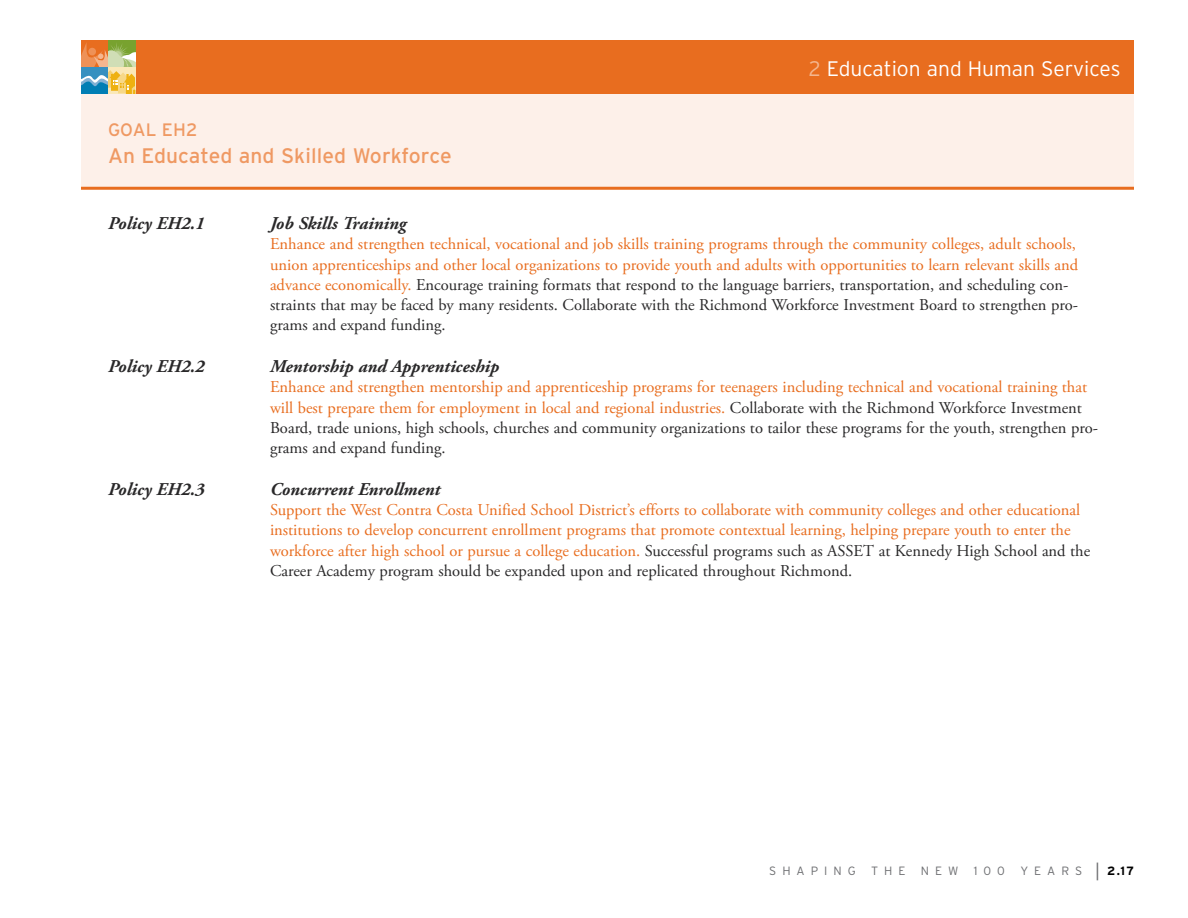
<style>
.page{position:relative;width:1188px;height:918px;background:#fff}
.page>*{position:absolute;margin:0;border:0;box-sizing:border-box;transform-origin:0 0}
.t1{font:21px "Interstate";letter-spacing:.005em;color:#ef9963}
.t2{font:300 21px "Interstate";color:#fff}
.t3{font:italic 700 18px "Adobe Garamond Pro";color:#292829}
.t4{font:18px "Interstate";letter-spacing:.005em;color:#ef9963}
.t5{font:16.5px/20.2px "Adobe Garamond Pro";color:#e86d1f}
.t6{font:16.5px/20.2px "Adobe Garamond Pro";color:#292829}
.t7{font:300 12px "Interstate";letter-spacing:.5em;color:#6d6e71}
.t8{font:700 12px "Interstate";color:#000}
.s1{color:#f4b68f}
.s2{color:#292829}
.s3{color:#e86d1f}
.s4{font-weight:300;font-size:18px;color:#6d6e71}
</style>
<div class="page">
<div style="left:81px;top:40px;width:1053px;height:54px;background:#e86d1f"></div>
<div style="left:108px;top:41px;width:27px;height:27px;background:#78a22f"></div>
<svg style="left:81px;top:43px;width:54px;height:51px"></svg>
<div style="left:81px;top:94px;width:1053px;height:95px;background:#fdf0e9"></div>
<hr style="left:81px;top:187px;width:1053px;height:3px;background:#e86d1f">
<p class="t4" style="left:108px;top:119px;width:91px">Goal eh2</p>
<p class="t1" style="left:108px;top:143px;width:345px">An Educated and Skilled Workforce</p>
<p class="t2" style="left:809px;top:56px;width:313px"><span class="s1">2</span> Education and Human Services</p>
<p class="t3" style="left:108px;top:213px;width:98px">Policy EH2.1</p>
<p class="t3" style="left:270px;top:213px;width:138px">Job Skills Training</p>
<p class="t5" style="left:270px;top:235px;width:810px">Enhance and strengthen technical, vocational and job skills training programs through the community colleges, adult schools, union apprenticeships and other local organizations to provide youth and adults with opportunities to learn relevant skills and advance economically. <span class="s2">Encourage training formats that respond to the language barriers, transportation, and scheduling con&shy;straints that may be faced by many residents. Collaborate with the Richmond Workforce Investment Board to strengthen pro&shy;grams and expand funding.</span></p>
<p class="t3" style="left:108px;top:356px;width:98px">Policy EH2.2</p>
<p class="t3" style="left:270px;top:356px;width:231px">Mentorship and Apprenticeship</p>
<p class="t6" style="left:270px;top:378px;width:830px"><span class="s3">Enhance and strengthen mentorship and apprenticeship programs for teenagers including technical and vocational training that will best prepare them for employment in local and regional industries.</span> Collaborate with the Richmond Workforce Investment Board, trade unions, high schools, churches and community organizations to tailor these programs for the youth, strengthen pro&shy;grams and expand funding.</p>
<p class="t3" style="left:108px;top:479px;width:98px">Policy EH2.3</p>
<p class="t3" style="left:270px;top:479px;width:172px">Concurrent Enrollment</p>
<p class="t5" style="left:270px;top:500px;width:822px">Support the West Contra Costa Unified School District’s efforts to collaborate with community colleges and other educational institutions to develop concurrent enrollment programs that promote contextual learning, helping prepare youth to enter the workforce after high school or pursue a college education. <span class="s2">Successful programs such as ASSET at Kennedy High School and the Career Academy program should be expanded upon and replicated throughout Richmond.</span></p>
<p class="t7" style="left:769px;top:864px;width:88px">s haping</p>
<p class="t7" style="left:871px;top:864px;width:36px">the</p>
<p class="t7" style="left:921px;top:864px;width:39px">new</p>
<p class="t7" style="left:974px;top:864px;width:33px">100</p>
<p class="t7" style="left:1020px;top:864px;width:52px">years</p>
<p class="t8" style="left:1095px;top:864px;width:41px"><span class="s4">|</span> 2.17</p>
</div>
